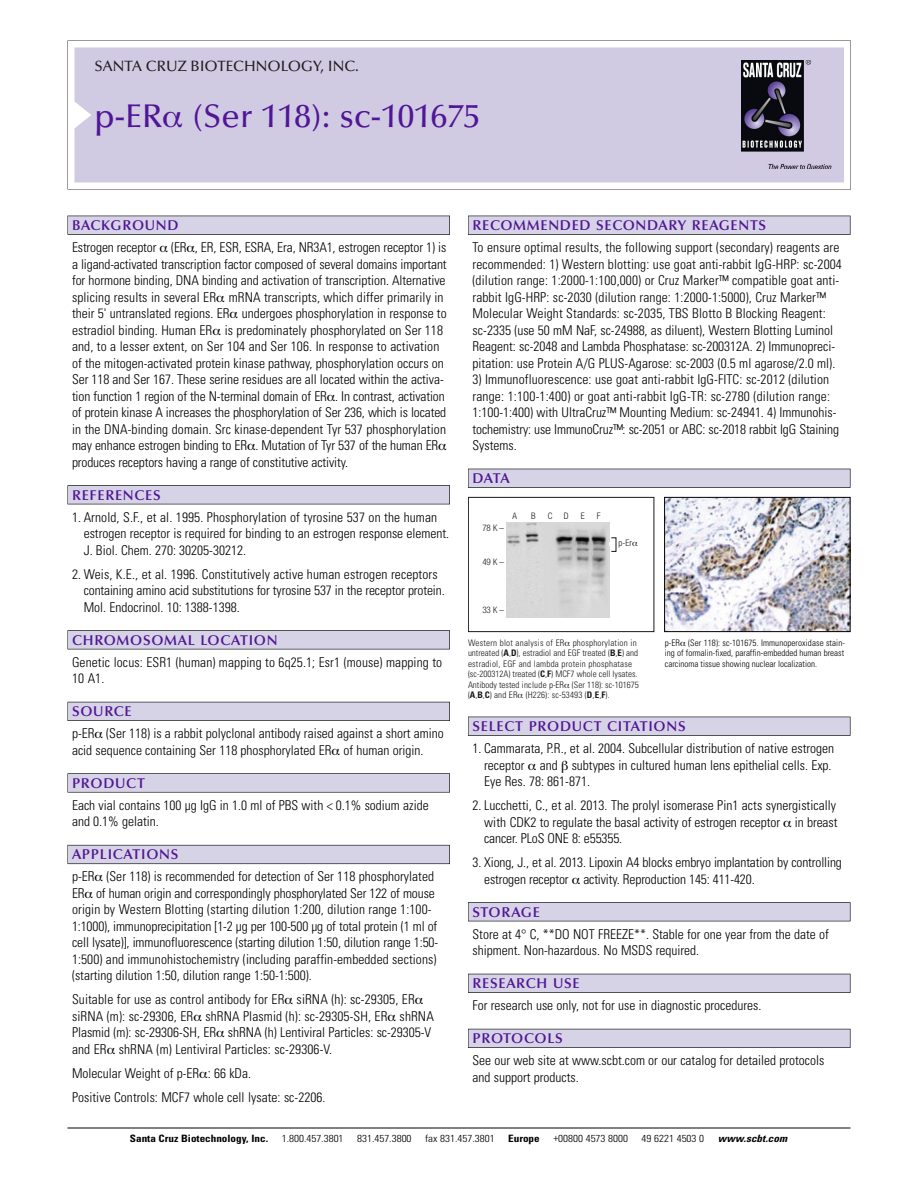
<style>
.page{position:relative;width:918px;height:1188px;background:#fff}
.page>*{position:absolute;margin:0;border:0;box-sizing:border-box;transform-origin:0 0}
.t1{font:500 33px "Optima";color:#511695}
.t2{font:500 15px "Optima";color:#231f20}
.t3{font:600 14.25px "Optima";letter-spacing:.05em;color:#511695}
.t4{font:300 condensed 13.5px/16.5px "Univers";color:#000}
.t5{font:300 condensed 10.2px "Univers";color:#000;scale:1.1 1}
.t6{font:700 condensed 10.2px "Univers";color:#000;scale:1.1 1}
.t7{font:italic 700 condensed 10.2px "Univers";letter-spacing:.005em;color:#000;scale:1.1 1}
.t8{font:9px/10.5px "Univers Condensed Light+HIIHYB";letter-spacing:.015em;color:#191919}
.t9{font:300 condensed 9px/10.5px "Univers";color:#000;text-align:justify}
.t10{font:9px "Helvetica Neue Light Cond+KHONCL";color:#191919}
.s1{font-family:"Univers Condensed Bold+SESBJG"}
</style>
<div class="page">
<svg style="left:68px;top:40px;width:783px;height:149px"></svg>
<div style="left:74px;top:47px;width:770px;height:135px;background:#d1cae3"></div>
<img style="left:741px;top:60px;width:90px;height:108px">
<div style="left:68px;top:216px;width:382px;height:19px;background:#525155"></div>
<div style="left:68px;top:216px;width:381px;height:18px;background:#d7d3e7"></div>
<div style="left:68px;top:485px;width:382px;height:19px;background:#525155"></div>
<div style="left:68px;top:486px;width:381px;height:18px;background:#d7d3e7"></div>
<div style="left:68px;top:630px;width:382px;height:19px;background:#545357"></div>
<div style="left:68px;top:631px;width:381px;height:18px;background:#d7d3e7"></div>
<div style="left:68px;top:702px;width:382px;height:19px;background:#54535a"></div>
<div style="left:68px;top:702px;width:381px;height:18px;background:#d7d3e7"></div>
<svg style="left:68px;top:773px;width:382px;height:20px"></svg>
<div style="left:68px;top:774px;width:381px;height:18px;background:#d7d3e7"></div>
<div style="left:68px;top:845px;width:382px;height:19px;background:#66646e"></div>
<div style="left:68px;top:845px;width:381px;height:18px;background:#d7d3e7"></div>
<div style="left:468px;top:216px;width:382px;height:19px;background:#525155"></div>
<div style="left:468px;top:216px;width:382px;height:18px;background:#d7d3e7"></div>
<div style="left:468px;top:469px;width:382px;height:19px;background:#515055"></div>
<div style="left:468px;top:469px;width:382px;height:18px;background:#d7d3e7"></div>
<div style="left:468px;top:717px;width:382px;height:19px;background:#525155"></div>
<div style="left:468px;top:717px;width:382px;height:18px;background:#d7d3e7"></div>
<div style="left:468px;top:902px;width:382px;height:19px;background:#525155"></div>
<div style="left:468px;top:903px;width:382px;height:18px;background:#d7d3e7"></div>
<div style="left:468px;top:974px;width:382px;height:19px;background:#525158"></div>
<div style="left:468px;top:974px;width:382px;height:18px;background:#d7d3e7"></div>
<div style="left:468px;top:1029px;width:382px;height:19px;background:#54535a"></div>
<div style="left:468px;top:1029px;width:382px;height:18px;background:#d7d3e7"></div>
<hr style="left:68px;top:1128px;width:782px;height:1px;background:#000">
<img style="left:666px;top:499px;width:182px;height:131px">
<div style="left:664px;top:497px;width:186px;height:135px;border:1px solid #000"></div>
<div style="left:468px;top:497px;width:186px;height:135px;border:1px solid #191919"></div>
<img style="left:506px;top:522px;width:104px;height:95px">
<svg style="left:163px;top:112px;width:19px;height:16px"></svg>
<p class="t2" style="left:94px;top:61px;width:266px">SANTA CRUZ BIOTECHNOLOGY, INC.</p>
<h1 class="t1" style="left:94px;top:103px;width:387px">p-ER (Ser 118): sc-101675</h1>
<p class="t3" style="left:72px;top:219px;width:108px">BACKGROUND</p>
<p class="t4" style="left:72px;top:240px;width:376px">Estrogen receptor (ER , ER, ESR, ESRA, Era, NR3A1, estrogen receptor 1) is a ligand-activated transcription factor composed of several domains important for hormone binding, DNA binding and activation of transcription. Alternative splicing results in several ER mRNA transcripts, which differ primarily in their 5' untranslated regions. ER undergoes phosphorylation in response to estradiol binding. Human ER is predominately phosphorylated on Ser 118 and, to a lesser extent, on Ser 104 and Ser 106. In response to activation of the mitogen-activated protein kinase pathway, phosphorylation occurs on Ser 118 and Ser 167. These serine residues are all located within the activa&shy;tion function 1 region of the N-terminal domain of ER . In contrast, activation of protein kinase A increases the phosphorylation of Ser 236, which is located in the DNA-binding domain. Src kinase-dependent Tyr 537 phosphorylation may enhance estrogen binding to ER . Mutation of Tyr 537 of the human ER produces receptors having a range of constitutive activity.</p>
<p class="t3" style="left:72px;top:489px;width:90px">REFERENCES</p>
<p class="t4" style="left:84px;top:510px;width:367px;text-indent:-12px">1. Arnold, S.F., et al. 1995. Phosphorylation of tyrosine 537 on the human estrogen receptor is required for binding to an estrogen response element.<br>J. Biol. Chem. 270: 30205-30212.</p>
<p class="t4" style="left:84px;top:567px;width:362px;text-indent:-12px">2. Weis, K.E., et al. 1996. Constitutively active human estrogen receptors containing amino acid substitutions for tyrosine 537 in the receptor protein.<br>Mol. Endocrinol. 10: 1388-1398.</p>
<p class="t3" style="left:72px;top:634px;width:207px">CHROMOSOMAL LOCATION</p>
<p class="t4" style="left:72px;top:655px;width:372px">Genetic locus: ESR1 (human) mapping to 6q25.1; Esr1 (mouse) mapping to<br>10 A1.</p>
<p class="t3" style="left:72px;top:706px;width:61px">SOURCE</p>
<p class="t4" style="left:72px;top:726px;width:373px">p-ER (Ser 118) is a rabbit polyclonal antibody raised against a short amino acid sequence containing Ser 118 phosphorylated ER of human origin.</p>
<p class="t3" style="left:72px;top:777px;width:74px">PRODUCT</p>
<p class="t4" style="left:72px;top:798px;width:358px">Each vial contains 100 µg IgG in 1.0 ml of PBS with &lt; 0.1% sodium azide and 0.1% gelatin.</p>
<p class="t3" style="left:72px;top:849px;width:108px">APPLICATIONS</p>
<p class="t4" style="left:72px;top:869px;width:368px">p-ER (Ser 118) is recommended for detection of Ser 118 phosphorylated ER of human origin and correspondingly phosphorylated Ser 122 of mouse origin by Western Blotting (starting dilution 1:200, dilution range 1:100- 1:1000), immunoprecipitation [1-2 µg per 100-500 µg of total protein (1 ml of cell lysate)], immunofluorescence (starting dilution 1:50, dilution range 1:50- 1:500) and immunohistochemistry (including paraffin-embedded sections) (starting dilution 1:50, dilution range 1:50-1:500).</p>
<p class="t4" style="left:72px;top:992px;width:363px">Suitable for use as control antibody for ER siRNA (h): sc-29305, ER siRNA (m): sc-29306, ER shRNA Plasmid (h): sc-29305-SH, ER shRNA Plasmid (m): sc-29306-SH, ER shRNA (h) Lentiviral Particles: sc-29305-V and ER shRNA (m) Lentiviral Particles: sc-29306-V.</p>
<p class="t4" style="left:72px;top:1062px;width:255px;line-height:24px">Molecular Weight of p-ER : 66 kDa.<br>Positive Controls: MCF7 whole cell lysate: sc-2206.</p>
<p class="t3" style="left:473px;top:219px;width:295px">RECOMMENDED SECONDARY REAGENTS</p>
<p class="t4" style="left:473px;top:240px;width:371px">To ensure optimal results, the following support (secondary) reagents are recommended: 1) Western blotting: use goat anti-rabbit IgG-HRP: sc-2004 (dilution range: 1:2000-1:100,000) or Cruz Marker™ compatible goat anti&shy;rabbit IgG-HRP: sc-2030 (dilution range: 1:2000-1:5000), Cruz Marker™ Molecular Weight Standards: sc-2035, TBS Blotto B Blocking Reagent: sc-2335 (use 50 mM NaF, sc-24988, as diluent), Western Blotting Luminol Reagent: sc-2048 and Lambda Phosphatase: sc-200312A. 2) Immunopreci&shy;pitation: use Protein A/G PLUS-Agarose: sc-2003 (0.5 ml agarose/2.0 ml).</p>
<p class="t4" style="left:473px;top:372px;width:368px">3) Immunofluorescence: use goat anti-rabbit IgG-FITC: sc-2012 (dilution range: 1:100-1:400) or goat anti-rabbit IgG-TR: sc-2780 (dilution range:<br>1:100-1:400) with UltraCruz™ Mounting Medium: sc-24941. 4) Immunohis&shy;tochemistry: use ImmunoCruz™: sc-2051 or ABC: sc-2018 rabbit IgG Staining Systems.</p>
<p class="t3" style="left:473px;top:473px;width:39px">DATA</p>
<p class="t10" style="left:482px;top:525px;width:23px">78K–</p>
<p class="t10" style="left:482px;top:559px;width:23px">49K–</p>
<p class="t10" style="left:512px;top:513px;width:6px">A</p>
<p class="t10" style="left:531px;top:513px;width:6px">B</p>
<p class="t10" style="left:548px;top:513px;width:22px">C D</p>
<p class="t10" style="left:581px;top:513px;width:5px">E</p>
<p class="t10" style="left:597px;top:513px;width:5px">F</p>
<p class="t10" style="left:482px;top:607px;width:23px">33K–</p>
<p class="t10" style="left:619px;top:540px;width:15px">p-Er</p>
<p class="t8" style="left:468px;top:638px;width:172px">Western blot analysis of ER phosphorylation in untreated (<span class="s1">A</span>,<span class="s1">D</span>), estradiol and EGF treated (<span class="s1">B</span>,<span class="s1">E</span>) and estradiol, EGF and lambda protein phosphatase (sc-200312A) treated (<span class="s1">C</span>,<span class="s1">F</span>) MCF7 whole cell lysates.<br>Antibody tested include p-ER (Ser 118): sc-101675 (<span class="s1">A</span>,<span class="s1">B</span>,<span class="s1">C</span>) and ER (H226): sc-53493 (<span class="s1">D</span>,<span class="s1">E</span>,<span class="s1">F</span>).</p>
<p class="t9" style="left:665px;top:638px;width:182px">p-ER (Ser 118): sc-101675. Immunoperoxidase stain&shy;ing of formalin-fixed, paraffin-embedded human breast carcinoma tissue showing nuclear localization.</p>
<p class="t3" style="left:473px;top:720px;width:215px">SELECT PRODUCT CITATIONS</p>
<p class="t4" style="left:484px;top:741px;width:352px;text-indent:-12px">1. Cammarata, P.R., et al. 2004. Subcellular distribution of native estrogen receptor and subtypes in cultured human lens epithelial cells. Exp.<br>Eye Res. 78: 861-871.</p>
<p class="t4" style="left:484px;top:798px;width:355px;text-align:justify;text-indent:-12px">2. Lucchetti, C., et al. 2013. The prolyl isomerase Pin1 acts synergistically with CDK2 to regulate the basal activity of estrogen receptor in breast cancer. PLoS ONE 8: e55355.</p>
<p class="t4" style="left:484px;top:855px;width:359px;text-indent:-12px">3. Xiong, J., et al. 2013. Lipoxin A4 blocks embryo implantation by controlling estrogen receptor activity. Reproduction 145: 411-420.</p>
<p class="t3" style="left:473px;top:906px;width:69px">STORAGE</p>
<p class="t4" style="left:473px;top:927px;width:358px">Store at 4° C, **DO NOT FREEZE**. Stable for one year from the date of shipment. Non-hazardous. No MSDS required.</p>
<p class="t3" style="left:473px;top:978px;width:109px">RESEARCH USE</p>
<p class="t4" style="left:473px;top:998px;width:290px">For research use only, not for use in diagnostic procedures.</p>
<p class="t3" style="left:473px;top:1033px;width:92px">PROTOCOLS</p>
<p class="t4" style="left:473px;top:1053px;width:353px">See our web site at www.scbt.com or our catalog for detailed protocols and support products.</p>
<p class="t6" style="left:130px;top:1135px;width:127px">Santa Cruz Biotechnology, Inc.</p>
<p class="t5" style="left:282px;top:1135px;width:58px">1.800.457.3801</p>
<p class="t5" style="left:357px;top:1135px;width:51px">831.457.3800</p>
<p class="t5" style="left:425px;top:1135px;width:65px">fax 831.457.3801</p>
<p class="t6" style="left:508px;top:1135px;width:30px">Europe</p>
<p class="t5" style="left:553px;top:1135px;width:69px">+00800 4573 8000</p>
<p class="t5" style="left:642px;top:1135px;width:58px">49 6221 4503 0</p>
<p class="t7" style="left:718px;top:1135px;width:64px">www.scbt.com</p>
</div>
